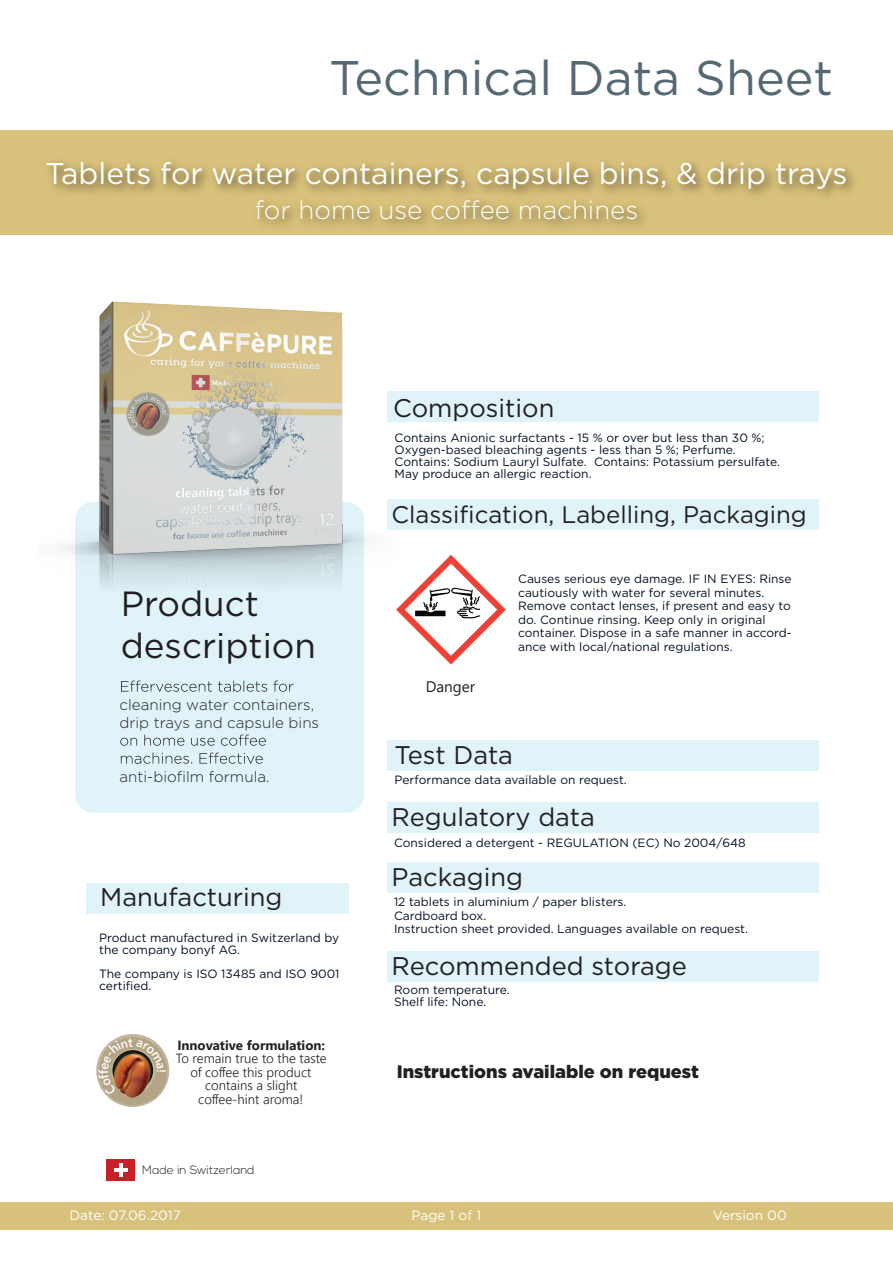
<style>
.page{position:relative;width:893px;height:1263px;background:#fff}
.page>*{position:absolute;margin:0;border:0;box-sizing:border-box;transform-origin:0 0}
.t1{font:48.6px "Gotham";color:#546974}
.t2{font:34.95px/42px "Gotham";color:#231f20}
.t3{font:30px "Gotham";color:#fff}
.t4{font:300 25.65px "Gotham";color:#fff}
.t5{font:25.5px "Gotham";color:#231f20}
.t6{font:24px "Gotham";color:#231f20}
.t7{font:900 18px "Gotham";color:#231f20}
.t8{font:15.3px "Segoe UI";color:#231f20}
.t9{font:300 15px/18px "Gotham";color:#231f20}
.t10{font:13.5px "Gotham";color:#fff}
.t11{font:300 13.35px/13.5px "Segoe UI";color:#231f20;text-align:center}
.t12{font:700 13.35px "Segoe UI";color:#231f20}
.t13{font:12px/13.5px "Gotham";color:#001023}
.t14{font:300 12px "Nexa";color:#201d1e}
</style>
<div class="page">
<div style="left:87px;top:883px;width:262px;height:31px;background:#dff3f9"></div>
<div style="left:387px;top:740px;width:431px;height:31px;background:#dff3f9"></div>
<div style="left:387px;top:499px;width:431px;height:31px;background:#dff3f9"></div>
<div style="left:387px;top:802px;width:431px;height:30px;background:#dff3f9"></div>
<div style="left:387px;top:862px;width:431px;height:31px;background:#dff3f9"></div>
<div style="left:387px;top:951px;width:431px;height:30px;background:#dff3f9"></div>
<div style="left:0;top:1202px;width:893px;height:27px;background:#d8c17a"></div>
<div style="left:75px;top:502px;width:289px;height:311px;background:#dff3f9;border-radius:18px"></div>
<svg style="left:0;top:130px;width:893px;height:105px;background:#d1ba76"></svg>
<svg style="left:121px;top:680px;width:172px;height:12px"></svg>
<svg style="left:120px;top:734px;width:146px;height:12px"></svg>
<svg style="left:121px;top:752px;width:142px;height:12px"></svg>
<div style="left:387px;top:391px;width:431px;height:31px;background:#dff3f9"></div>
<svg style="left:396px;top:555px;width:110px;height:109px"></svg>
<img style="left:246px;top:188px;width:409px;height:38px">
<img style="left:60px;top:301px;width:342px;height:309px">
<div style="left:106px;top:1159px;width:29px;height:22px;background:#c92028"></div>
<hr style="left:114px;top:1168px;width:14px;height:4px;background:#fff">
<hr style="left:119px;top:1163px;width:4px;height:14px;background:#fff">
<svg style="left:96px;top:1034px;width:73px;height:73px"></svg>
<h1 class="t1" style="left:329px;top:46px;width:506px">Technical Data Sheet</h1>
<h3 class="t3" style="left:46px;top:154px;width:803px">Tablets for water containers, capsule bins, &amp; drip trays</h3>
<h3 class="t4" style="left:255px;top:194px;width:385px">for home use coffee machines</h3>
<h3 class="t5" style="left:393px;top:391px;width:163px">Composition</h3>
<p class="t13" style="left:395px;top:432px;width:387px;line-height:12px">Contains Anionic surfactants - 15 % or over but less than 30 %; Oxygen-based bleaching agents - less than 5 %; Perfume.<br>Contains: Sodium Lauryl Sulfate. Contains: Potassium persulfate.<br>May produce an allergic reaction.</p>
<h2 class="t2" style="left:121px;top:582px;width:197px">Product description</h2>
<p class="t9" style="left:119px;top:695px;width:201px">cleaning water containers, drip trays and capsule bins</p>
<p class="t9" style="left:119px;top:767px;width:152px">anti-biofilm formula.</p>
<h3 class="t5" style="left:100px;top:880px;width:184px">Manufacturing</h3>
<p class="t13" style="left:99px;top:931px;width:242px;line-height:12px">Product manufactured in Switzerland by the company bonyf AG.</p>
<p class="t13" style="left:99px;top:967px;width:242px;line-height:12px">The company is ISO 13485 and ISO 9001 certified.</p>
<h3 class="t6" style="left:392px;top:499px;width:417px">Classification, Labelling, Packaging</h3>
<p class="t8" style="left:426px;top:675px;width:51px">Danger</p>
<p class="t13" style="left:518px;top:572px;width:275px">Causes serious eye damage. IF IN EYES: Rinse cautiously with water for several minutes.<br>Remove contact lenses, if present and easy to do. Continue rinsing. Keep only in original container. Dispose in a safe manner in accord&shy;ance with local/national regulations.</p>
<h3 class="t5" style="left:395px;top:738px;width:120px">Test Data</h3>
<p class="t13" style="left:395px;top:773px;width:234px">Performance data available on request.</p>
<h3 class="t5" style="left:392px;top:801px;width:205px">Regulatory data</h3>
<h3 class="t5" style="left:392px;top:861px;width:133px">Packaging</h3>
<p class="t13" style="left:394px;top:836px;width:353px">Considered a detergent - REGULATION (EC) No 2004/648</p>
<p class="t13" style="left:394px;top:895px;width:356px">12 tablets in aluminium / paper blisters.<br>Cardboard box.<br>Instruction sheet provided. Languages available on request.</p>
<h3 class="t5" style="left:392px;top:949px;width:297px">Recommended storage</h3>
<p class="t13" style="left:394px;top:983px;width:117px;line-height:12px">Room temperature.<br>Shelf life: None.</p>
<p class="t12" style="left:177px;top:1034px;width:149px">Innovative formulation:</p>
<p class="t11" style="left:176px;top:1051px;width:152px">To remain true to the taste of coffee this product contains a slight coffee-hint aroma!</p>
<h3 class="t7" style="left:397px;top:1059px;width:304px">Instructions available on request</h3>
<p class="t14" style="left:142px;top:1163px;width:114px">Made in Switzerland</p>
<p class="t10" style="left:70px;top:1207px;width:113px">Date: 07.06.2017</p>
<p class="t10" style="left:412px;top:1207px;width:71px">Page 1 of 1</p>
<p class="t10" style="left:713px;top:1207px;width:76px">Version 00</p>
</div>
